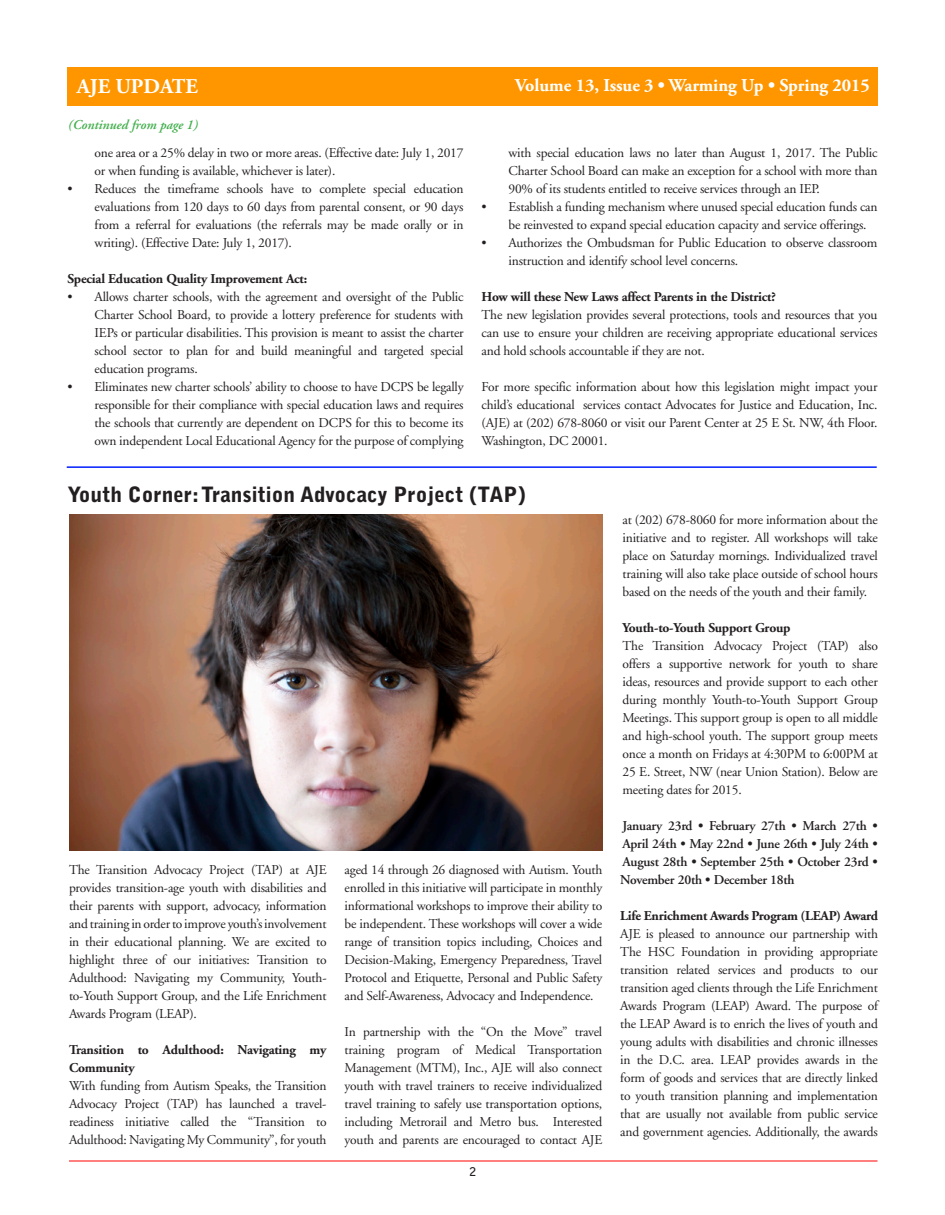
<style>
.page{position:relative;width:945px;height:1215px;background:#fff}
.page>*{position:absolute;margin:0;border:0;box-sizing:border-box;transform-origin:0 0}
.t1{font:900 21px "Bell Gothic Std";color:#231f20}
.t2{font:700 21px "Adobe Garamond Pro";color:#fff}
.t3{font:700 18px "Adobe Garamond Pro";color:#fff}
.t4{font:13.5px/18px "Adobe Garamond";letter-spacing:-.015em;color:#231f20;text-align:justify}
.t5{font:700 13.5px/18px "Adobe Garamond";letter-spacing:-.015em;color:#231f20}
.t6{font:600 13.5px/18px "Adobe Garamond";letter-spacing:-.015em;color:#231f20;text-align:justify}
.t7{font:italic 600 13.5px "Adobe Garamond";color:#40ae49}
.t8{font:700 12px "Bell Gothic Std";color:#231f20}
</style>
<div class="page">
<hr style="left:69px;top:1161px;width:809px;height:1px;background:#f00">
<div style="left:67px;top:67px;width:811px;height:38px;background:#ff9600"></div>
<hr style="left:67px;top:466px;width:810px;height:2px;background:#001eff">
<img style="left:69px;top:515px;width:533px;height:335px">
<p class="t2" style="left:77px;top:74px;width:123px">AJE UPDATE</p>
<p class="t3" style="left:515px;top:75px;width:356px">Volume 13, Issue 3 • Warming Up • Spring 2015</p>
<p class="t7" style="left:68px;top:118px;width:131px">(Continued from page 1)</p>
<p class="t4" style="left:95px;top:144px;width:370px">one area or a 25% delay in two or more areas. (Effective date: July 1, 2017 or when funding is available, whichever is later).</p>
<p class="t4" style="left:95px;top:180px;width:370px;text-indent:-27px">• Reduces the timeframe schools have to complete special education evaluations from 120 days to 60 days from parental consent, or 90 days from a referral for evaluations (the referrals may be made orally or in writing). (Effective Date: July 1, 2017).</p>
<p class="t5" style="left:68px;top:270px;width:241px">Special Education Quality Improvement Act:</p>
<p class="t4" style="left:95px;top:288px;width:370px;text-indent:-27px">• Allows charter schools, with the agreement and oversight of the Public Charter School Board, to provide a lottery preference for students with IEPs or particular disabilities. This provision is meant to assist the charter school sector to plan for and build meaningful and targeted special education programs.</p>
<p class="t4" style="left:95px;top:378px;width:370px;text-indent:-27px">• Eliminates new charter schools’ ability to choose to have DCPS be legally responsible for their compliance with special education laws and requires the schools that currently are dependent on DCPS for this to become its own independent Local Educational Agency for the purpose of complying</p>
<p class="t4" style="left:509px;top:144px;width:370px">with special education laws no later than August 1, 2017. The Public Charter School Board can make an exception for a school with more than 90% of its students entitled to receive services through an IEP.</p>
<p class="t4" style="left:509px;top:198px;width:370px;text-indent:-27px">• Establish a funding mechanism where unused special education funds can be reinvested to expand special education capacity and service offerings.</p>
<p class="t4" style="left:509px;top:234px;width:370px;text-indent:-27px">• Authorizes the Ombudsman for Public Education to observe classroom instruction and identify school level concerns.</p>
<p class="t5" style="left:482px;top:288px;width:296px">How will these New Laws affect Parents in the District?</p>
<p class="t4" style="left:482px;top:306px;width:397px">The new legislation provides several protections, tools and resources that you can use to ensure your children are receiving appropriate educational services and hold schools accountable if they are not.</p>
<p class="t4" style="left:482px;top:378px;width:397px">For more specific information about how this legislation might impact your child’s educational services contact Advocates for Justice and Education, Inc. (AJE) at (202) 678-8060 or visit our Parent Center at 25 E St. NW, 4th Floor.<br>Washington, DC 20001.</p>
<p class="t1" style="left:68px;top:482px;width:460px">Youth Corner: Transition Advocacy Project (TAP)</p>
<p class="t4" style="left:69px;top:861px;width:259px">The Transition Advocacy Project (TAP) at AJE provides transition-age youth with disabilities and their parents with support, advocacy, information and training in order to improve youth’s involvement in their educational planning. We are excited to highlight three of our initiatives: Transition to Adulthood: Navigating my Community, Youth&shy;to-Youth Support Group, and the Life Enrichment Awards Program (LEAP).</p>
<p class="t5" style="left:69px;top:1041px;width:259px">Transition to Adulthood: Navigating my<br>Community</p>
<p class="t4" style="left:69px;top:1077px;width:259px">With funding from Autism Speaks, the Transition Advocacy Project (TAP) has launched a travel&shy;readiness initiative called the “Transition to Adulthood: Navigating My Community”, for youth</p>
<p class="t4" style="left:345px;top:861px;width:259px">aged 14 through 26 diagnosed with Autism. Youth enrolled in this initiative will participate in monthly informational workshops to improve their ability to be independent. These workshops will cover a wide range of transition topics including, Choices and Decision-Making, Emergency Preparedness, Travel Protocol and Etiquette, Personal and Public Safety and Self-Awareness, Advocacy and Independence.</p>
<p class="t4" style="left:345px;top:1023px;width:259px">In partnership with the “On the Move” travel training program of Medical Transportation Management (MTM), Inc., AJE will also connect youth with travel trainers to receive individualized travel training to safely use transportation options, including Metrorail and Metro bus. Interested youth and parents are encouraged to contact AJE</p>
<p class="t8" style="left:470px;top:1165px;width:8px">2</p>
<p class="t4" style="left:623px;top:512px;width:257px">at (202) 678-8060 for more information about the initiative and to register. All workshops will take place on Saturday mornings. Individualized travel training will also take place outside of school hours based on the needs of the youth and their family.</p>
<p class="t5" style="left:623px;top:619px;width:170px">Youth-to-Youth Support Group</p>
<p class="t4" style="left:623px;top:638px;width:257px">The Transition Advocacy Project (TAP) also offers a supportive network for youth to share ideas, resources and provide support to each other during monthly Youth-to-Youth Support Group Meetings. This support group is open to all middle and high-school youth. The support group meets once a month on Fridays at 4:30PM to 6:00PM at 25 E. Street, NW (near Union Station). Below are meeting dates for 2015.</p>
<p class="t6" style="left:620px;top:817px;width:259px">January 23rd • February 27th • March 27th • April 24th • May 22nd • June 26th • July 24th • August 28th • September 25th • October 23rd • November 20th • December 18th</p>
<p class="t5" style="left:620px;top:907px;width:259px">Life Enrichment Awards Program (LEAP) Award</p>
<p class="t4" style="left:620px;top:926px;width:259px">AJE is pleased to announce our partnership with The HSC Foundation in providing appropriate transition related services and products to our transition aged clients through the Life Enrichment Awards Program (LEAP) Award. The purpose of the LEAP Award is to enrich the lives of youth and young adults with disabilities and chronic illnesses in the D.C. area. LEAP provides awards in the form of goods and services that are directly linked to youth transition planning and implementation that are usually not available from public service and government agencies. Additionally, the awards</p>
</div>
